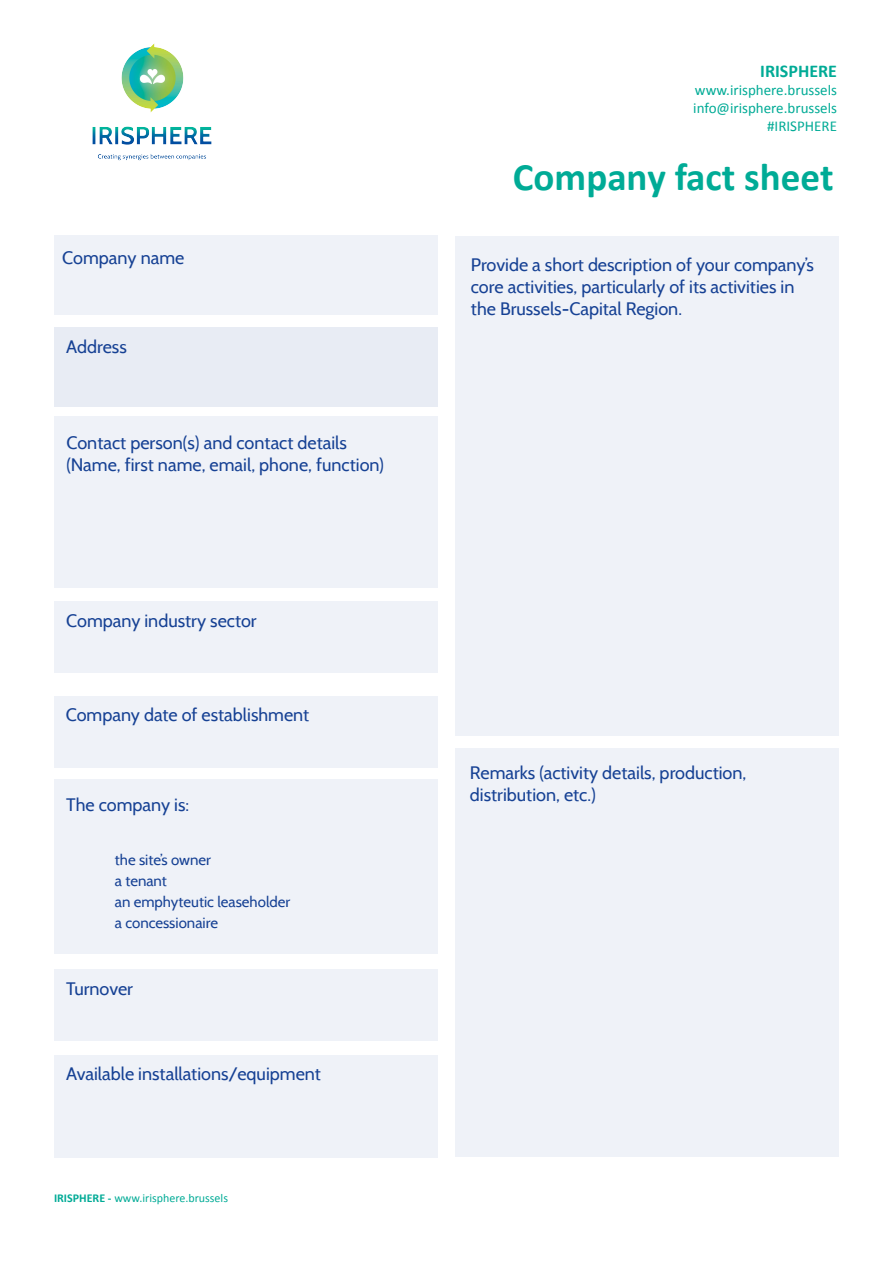
<style>
.page{position:relative;width:893px;height:1263px;background:#fff}
.page>*{position:absolute;margin:0;border:0;box-sizing:border-box;transform-origin:0 0}
.t1{font:700 39px "Calibri";color:#00ab96}
.t2{font:18px/21.6px "Cabin";color:#164194}
.t3{font:700 18px "Calibri";color:#00ab96}
.t4{font:15px/21px "Cabin";color:#164194}
.t5{font:15px/18px "Calibri";color:#00ab96;text-align:right}
.t6{font:12px "Calibri";color:#00ab96}
.s1{font-weight:700}
</style>
<div class="page">
<div style="left:54px;top:235px;width:383px;height:79px;background:#eff2f8"></div>
<div style="left:54px;top:327px;width:383px;height:79px;background:#e8ecf4"></div>
<div style="left:54px;top:417px;width:383px;height:171px;background:#eff2f8"></div>
<div style="left:54px;top:601px;width:383px;height:72px;background:#eff2f8"></div>
<div style="left:54px;top:696px;width:383px;height:71px;background:#eff2f8"></div>
<div style="left:54px;top:969px;width:383px;height:72px;background:#eff2f8"></div>
<div style="left:54px;top:1054px;width:383px;height:103px;background:#eff2f8"></div>
<div style="left:455px;top:236px;width:384px;height:500px;background:#eff2f8"></div>
<div style="left:455px;top:748px;width:384px;height:409px;background:#eff2f8"></div>
<div style="left:54px;top:779px;width:383px;height:175px;background:#eff2f8"></div>
<img style="left:92px;top:43px;width:120px;height:118px">
<p class="t2" style="left:62px;top:247px;width:124px">Company name</p>
<p class="t2" style="left:66px;top:335px;width:62px">Address</p>
<p class="t2" style="left:66px;top:432px;width:319px">Contact person(s) and contact details (Name, first name, email, phone, function)</p>
<p class="t2" style="left:66px;top:610px;width:192px">Company industry sector</p>
<p class="t2" style="left:66px;top:704px;width:245px">Company date of establishment</p>
<p class="t2" style="left:66px;top:794px;width:124px">The company is:</p>
<p class="t4" style="left:115px;top:849px;width:177px">the site’s owner<br>a tenant<br>an emphyteutic leaseholder a concessionaire</p>
<p class="t2" style="left:66px;top:978px;width:68px">Turnover</p>
<p class="t2" style="left:66px;top:1063px;width:256px">Available installations/equipment</p>
<p class="t6" style="left:54px;top:1190px;width:176px"><span class="s1">IRISPHERE -</span> www.irisphere.brussels</p>
<p class="t3" style="left:760px;top:60px;width:78px">IRISPHERE</p>
<p class="t5" style="left:693px;top:81px;width:145px">www.irisphere.brussels info@irisphere.brussels #IRISPHERE</p>
<h1 class="t1" style="left:513px;top:152px;width:322px">Company fact sheet</h1>
<p class="t2" style="left:471px;top:254px;width:344px">Provide a short description of your company’s core activities, particularly of its activities in the Brussels-Capital Region.</p>
<p class="t2" style="left:470px;top:762px;width:278px">Remarks (activity details, production, distribution, etc.)</p>
</div>
